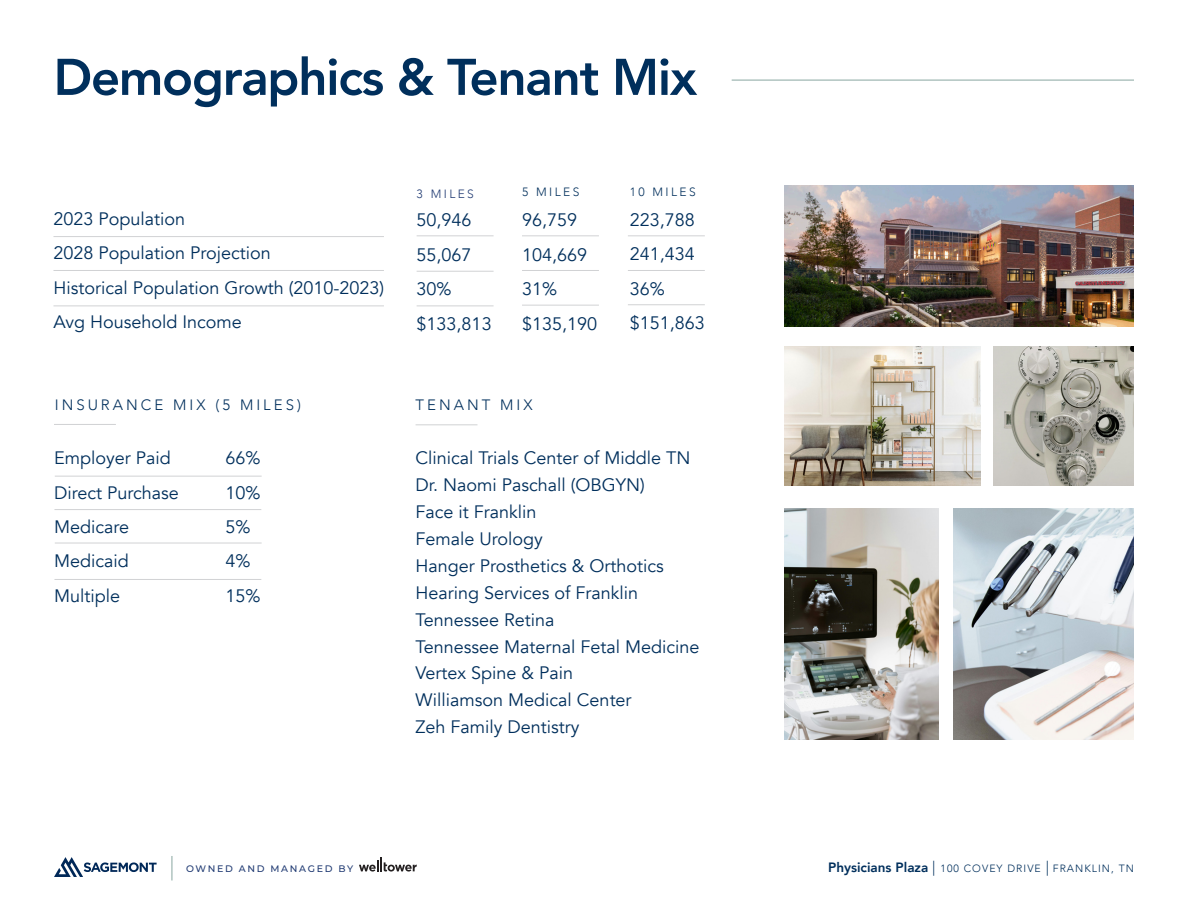
<style>
.page{position:relative;width:1188px;height:918px;background:#fff}
.page>*{position:absolute;margin:0;border:0;box-sizing:border-box;transform-origin:0 0}
.t1{font:800 51px "Avenir";letter-spacing:-.025em;color:#002f5c}
.t2{font:18px "Avenir";color:#002f5c}
.t3{font:300 15px "Avenir";letter-spacing:.2em;color:#002f5c}
.t4{font:300 12px "Avenir";letter-spacing:.2em;color:#002f5c}
.t5{font:300 12px "Avenir";letter-spacing:.2em;color:#213b73}
.t6{font:300 10.5px "Avenir";letter-spacing:.1em;color:#002f5c}
.t7{font:500 9.45px "Montserrat";letter-spacing:.18em;color:#213b73}
.s1{font-weight:800;font-size:13.5px}
.s2{font-size:15px}
</style>
<div class="page">
<svg style="left:54px;top:857px;width:103px;height:20px"></svg>
<svg style="left:359px;top:857px;width:58px;height:15px"></svg>
<hr style="left:171px;top:856px;width:2px;height:24px;background:#b0c4c0">
<hr style="left:732px;top:79px;width:402px;height:2px;background:#b0c4c0">
<img style="left:784px;top:346px;width:196px;height:140px">
<img style="left:954px;top:508px;width:179px;height:232px">
<img style="left:784px;top:185px;width:349px;height:142px">
<hr style="left:53px;top:236px;width:331px;height:1px;background:#d1d2d4">
<hr style="left:417px;top:235px;width:77px;height:1px;background:#d1d2d4">
<hr style="left:417px;top:271px;width:77px;height:1px;background:#d1d2d4">
<hr style="left:417px;top:306px;width:77px;height:1px;background:#d1d2d4">
<hr style="left:53px;top:270px;width:331px;height:1px;background:#d1d2d4">
<hr style="left:53px;top:306px;width:331px;height:1px;background:#d1d2d4">
<hr style="left:54px;top:424px;width:62px;height:1px;background:#d1d2d4">
<hr style="left:522px;top:235px;width:77px;height:1px;background:#d1d2d4">
<hr style="left:522px;top:270px;width:77px;height:1px;background:#d1d2d4">
<hr style="left:522px;top:305px;width:77px;height:1px;background:#d1d2d4">
<hr style="left:628px;top:235px;width:77px;height:1px;background:#d1d2d4">
<hr style="left:628px;top:270px;width:77px;height:1px;background:#d1d2d4">
<hr style="left:628px;top:304px;width:77px;height:1px;background:#d1d2d4">
<hr style="left:55px;top:476px;width:207px;height:1px;background:#d1d2d4">
<hr style="left:54px;top:509px;width:207px;height:1px;background:#d1d2d4">
<hr style="left:55px;top:543px;width:207px;height:1px;background:#d1d2d4">
<hr style="left:54px;top:579px;width:207px;height:1px;background:#d1d2d4">
<hr style="left:416px;top:424px;width:61px;height:1px;background:#d1d2d4">
<img style="left:784px;top:508px;width:154px;height:232px">
<img style="left:994px;top:346px;width:140px;height:140px">
<p class="t1" style="left:53px;top:37px;width:645px">Demographics &amp; Tenant Mix</p>
<p class="t2" style="left:53px;top:208px;width:133px">2023 Population</p>
<p class="t2" style="left:53px;top:243px;width:219px">2028 Population Projection</p>
<p class="t2" style="left:53px;top:277px;width:332px">Historical Population Growth (2010-2023)</p>
<p class="t2" style="left:53px;top:311px;width:190px">Avg Household Income</p>
<p class="t3" style="left:55px;top:396px;width:248px">INSURANCE MIX (5 MILES)</p>
<p class="t2" style="left:54px;top:447px;width:118px">Employer Paid</p>
<p class="t2" style="left:54px;top:482px;width:126px">Direct Purchase</p>
<p class="t2" style="left:54px;top:516px;width:77px">Medicare</p>
<p class="t2" style="left:54px;top:550px;width:76px">Medicaid</p>
<p class="t2" style="left:54px;top:585px;width:67px">Multiple</p>
<p class="t2" style="left:225px;top:447px;width:37px">66%</p>
<p class="t2" style="left:225px;top:482px;width:37px">10%</p>
<p class="t2" style="left:225px;top:516px;width:27px">5%</p>
<p class="t2" style="left:225px;top:550px;width:27px">4%</p>
<p class="t2" style="left:225px;top:585px;width:37px">15%</p>
<p class="t5" style="left:417px;top:186px;width:59px">3 MILES</p>
<p class="t2" style="left:417px;top:210px;width:57px">50,946</p>
<p class="t2" style="left:417px;top:244px;width:57px">55,067</p>
<p class="t2" style="left:417px;top:278px;width:37px">30%</p>
<p class="t2" style="left:417px;top:313px;width:77px">$133,813</p>
<p class="t4" style="left:522px;top:184px;width:59px">5 MILES</p>
<p class="t4" style="left:630px;top:185px;width:67px">10 MILES</p>
<p class="t2" style="left:522px;top:210px;width:57px">96,759</p>
<p class="t2" style="left:522px;top:244px;width:67px">104,669</p>
<p class="t2" style="left:522px;top:278px;width:37px">31%</p>
<p class="t2" style="left:522px;top:313px;width:77px">$135,190</p>
<p class="t2" style="left:630px;top:209px;width:67px">223,788</p>
<p class="t2" style="left:630px;top:243px;width:67px">241,434</p>
<p class="t2" style="left:630px;top:278px;width:37px">36%</p>
<p class="t2" style="left:630px;top:312px;width:77px">$151,863</p>
<p class="t3" style="left:416px;top:396px;width:119px">TENANT MIX</p>
<p class="t2" style="left:416px;top:447px;width:276px">Clinical Trials Center of Middle TN</p>
<p class="t2" style="left:416px;top:474px;width:231px">Dr. Naomi Paschall (OBGYN)</p>
<p class="t2" style="left:416px;top:501px;width:122px">Face it Franklin</p>
<p class="t2" style="left:416px;top:528px;width:129px">Female Urology</p>
<p class="t2" style="left:416px;top:555px;width:250px">Hanger Prosthetics &amp; Orthotics</p>
<p class="t2" style="left:416px;top:582px;width:224px">Hearing Services of Franklin</p>
<p class="t2" style="left:416px;top:609px;width:141px">Tennessee Retina</p>
<p class="t2" style="left:416px;top:636px;width:286px">Tennessee Maternal Fetal Medicine</p>
<p class="t2" style="left:416px;top:663px;width:159px">Vertex Spine &amp; Pain</p>
<p class="t2" style="left:416px;top:689px;width:218px">Williamson Medical Center</p>
<p class="t2" style="left:416px;top:716px;width:165px">Zeh Family Dentistry</p>
<p class="t7" style="left:186px;top:862px;width:169px">OWNED AND MANAGED BY</p>
<p class="t6" style="left:828px;top:862px;width:307px"><span class="s1">Physicians Plaza</span> <span class="s2">|</span> 100 COVEY DRIVE <span class="s2">|</span> FRANKLIN, TN</p>
</div>
